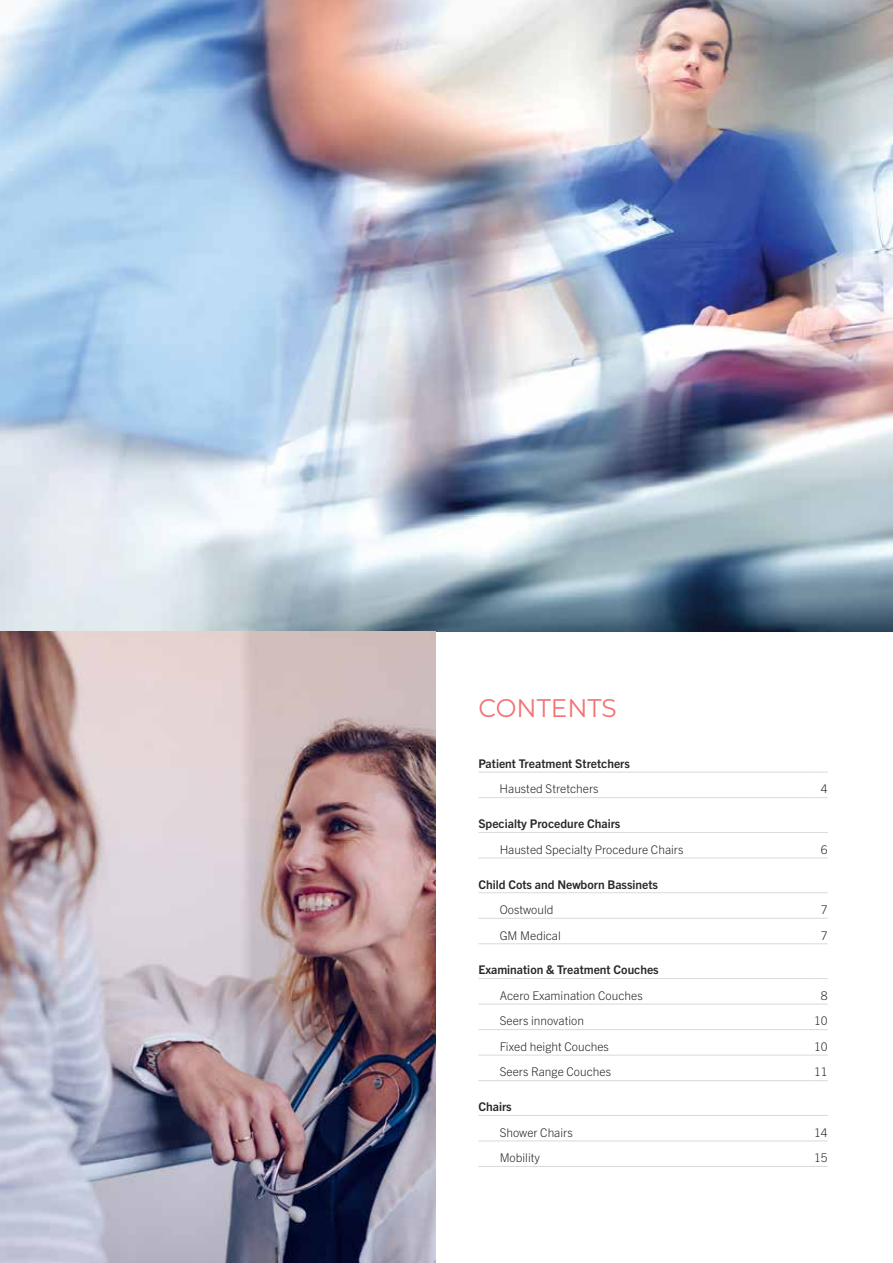
<style>
.page{position:relative;width:893px;height:1263px;background:#fff}
.page>*{position:absolute;margin:0;border:0;box-sizing:border-box;transform-origin:0 0}
.t1{font:25.5px "Montserrat";color:#f37273}
.t2{font:300 12px "Trade Gothic Next LT Pro";color:#000}
.t3{font:700 12px "Trade Gothic Next LT Pro";color:#000}
</style>
<div class="page">
<hr style="left:478px;top:797px;width:330px;height:1px;background:#d1d3d4">
<svg style="left:808px;top:797px;width:20px;height:1px"></svg>
<hr style="left:478px;top:858px;width:330px;height:1px;background:#d1d3d4">
<svg style="left:808px;top:858px;width:20px;height:1px"></svg>
<hr style="left:478px;top:918px;width:330px;height:1px;background:#d1d3d4">
<svg style="left:808px;top:918px;width:20px;height:1px"></svg>
<hr style="left:478px;top:943px;width:330px;height:1px;background:#d1d3d4">
<svg style="left:808px;top:943px;width:20px;height:1px"></svg>
<hr style="left:478px;top:1004px;width:330px;height:1px;background:#d1d3d4">
<svg style="left:808px;top:1004px;width:20px;height:1px"></svg>
<hr style="left:478px;top:1029px;width:330px;height:1px;background:#d1d3d4">
<svg style="left:808px;top:1029px;width:20px;height:1px"></svg>
<hr style="left:478px;top:1055px;width:330px;height:1px;background:#d1d3d4">
<svg style="left:808px;top:1055px;width:20px;height:1px"></svg>
<hr style="left:478px;top:1080px;width:330px;height:1px;background:#d1d3d4">
<svg style="left:808px;top:1080px;width:20px;height:1px"></svg>
<hr style="left:478px;top:1141px;width:330px;height:1px;background:#d1d3d4">
<svg style="left:808px;top:1141px;width:20px;height:1px"></svg>
<hr style="left:478px;top:1166px;width:330px;height:1px;background:#d1d3d4">
<svg style="left:808px;top:1166px;width:20px;height:1px"></svg>
<hr style="left:478px;top:772px;width:330px;height:1px;background:#d1d3d4">
<svg style="left:808px;top:772px;width:20px;height:1px"></svg>
<hr style="left:478px;top:832px;width:330px;height:1px;background:#d1d3d4">
<svg style="left:808px;top:832px;width:20px;height:1px"></svg>
<hr style="left:478px;top:892px;width:330px;height:1px;background:#d1d3d4">
<svg style="left:808px;top:892px;width:20px;height:1px"></svg>
<hr style="left:478px;top:978px;width:330px;height:1px;background:#d1d3d4">
<svg style="left:808px;top:978px;width:20px;height:1px"></svg>
<hr style="left:478px;top:1115px;width:330px;height:1px;background:#d1d3d4">
<svg style="left:808px;top:1115px;width:20px;height:1px"></svg>
<img style="left:0;top:0;width:893px;height:631px">
<img style="left:0;top:631px;width:436px;height:632px">
<h1 class="t1" style="left:478px;top:691px;width:140px">CONTENTS</h1>
<p class="t3" style="left:478px;top:755px;width:153px">Patient Treatment Stretchers</p>
<p class="t2" style="left:500px;top:781px;width:100px">Hausted Stretchers</p>
<p class="t2" style="left:821px;top:781px;width:8px">4</p>
<p class="t3" style="left:478px;top:815px;width:143px">Specialty Procedure Chairs</p>
<p class="t2" style="left:500px;top:841px;width:185px">Hausted Specialty Procedure Chairs</p>
<p class="t2" style="left:821px;top:841px;width:8px">6</p>
<p class="t3" style="left:478px;top:876px;width:181px">Child Cots and Newborn Bassinets</p>
<p class="t2" style="left:500px;top:901px;width:55px">Oostwould</p>
<p class="t2" style="left:821px;top:901px;width:8px">7</p>
<p class="t2" style="left:500px;top:927px;width:63px">GM Medical</p>
<p class="t2" style="left:821px;top:927px;width:8px">7</p>
<p class="t3" style="left:478px;top:961px;width:182px">Examination &amp; Treatment Couches</p>
<p class="t2" style="left:500px;top:987px;width:144px">Acero Examination Couches</p>
<p class="t2" style="left:821px;top:987px;width:8px">8</p>
<p class="t2" style="left:500px;top:1013px;width:86px">Seers innovation</p>
<p class="t2" style="left:814px;top:1013px;width:15px">10</p>
<p class="t2" style="left:500px;top:1038px;width:111px">Fixed height Couches</p>
<p class="t2" style="left:814px;top:1038px;width:15px">10</p>
<p class="t2" style="left:500px;top:1064px;width:113px">Seers Range Couches</p>
<p class="t2" style="left:814px;top:1064px;width:15px">11</p>
<p class="t3" style="left:478px;top:1098px;width:35px">Chairs</p>
<p class="t2" style="left:500px;top:1124px;width:74px">Shower Chairs</p>
<p class="t2" style="left:814px;top:1124px;width:15px">14</p>
<p class="t2" style="left:500px;top:1149px;width:42px">Mobility</p>
<p class="t2" style="left:814px;top:1149px;width:15px">15</p>
</div>
